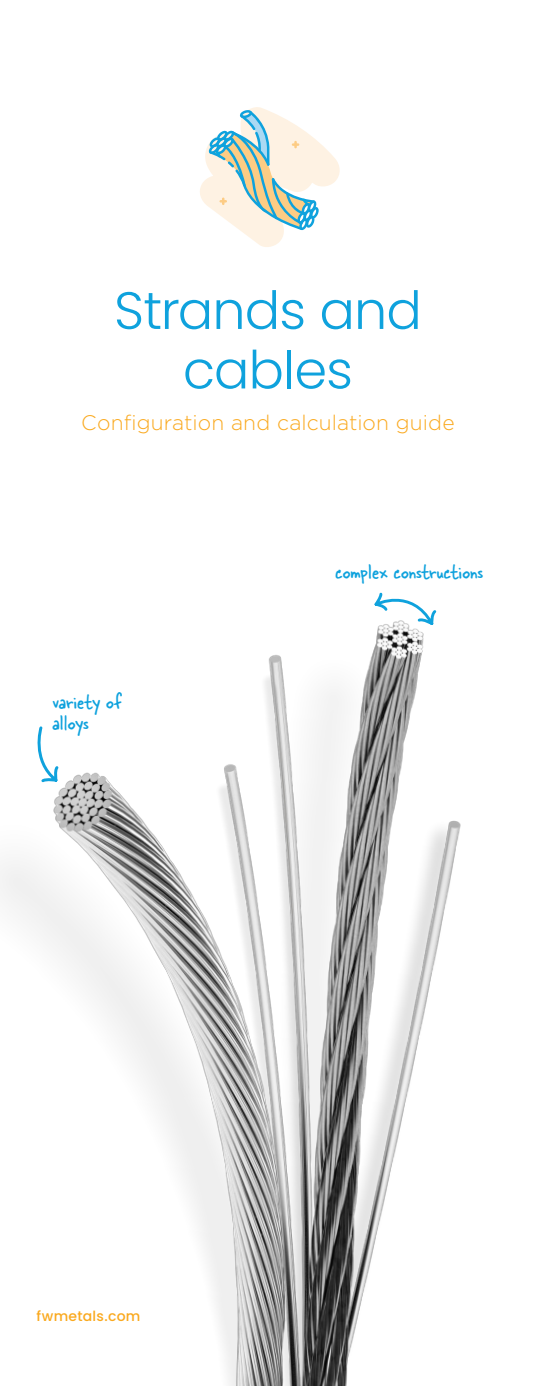
<style>
.page{position:relative;width:536px;height:1386px;background:#fff}
.page>*{position:absolute;margin:0;border:0;box-sizing:border-box;transform-origin:0 0}
.t1{font:300 52.5px/59.5px "Poppins";letter-spacing:-.015em;color:#0fa2dd;text-align:center}
.t2{font:22.75px "Skippy Sharp";color:#0fa2dd}
.t3{font:300 21px "Gotham";letter-spacing:.005em;color:#faa91e}
.t4{font:500 14px "Poppins";letter-spacing:.02em;color:#faa91e}
</style>
<div class="page">
<img style="left:0;top:635px;width:461px;height:751px">
<svg style="left:374px;top:592px;width:63px;height:43px"></svg>
<svg style="left:31px;top:725px;width:30px;height:61px"></svg>
<svg style="left:200px;top:107px;width:140px;height:140px"></svg>
<p class="t1" style="left:114px;top:281px;width:309px">Strands and cables</p>
<p class="t3" style="left:81px;top:409px;width:375px">Configuration and calculation guide</p>
<p class="t2" style="left:53px;top:688px;width:72px">variety of</p>
<p class="t2" style="left:53px;top:709px;width:38px">alloys</p>
<p class="t2" style="left:335px;top:558px;width:149px">complex constructions</p>
<p class="t4" style="left:37px;top:1308px;width:105px">fwmetals.com</p>
</div>
